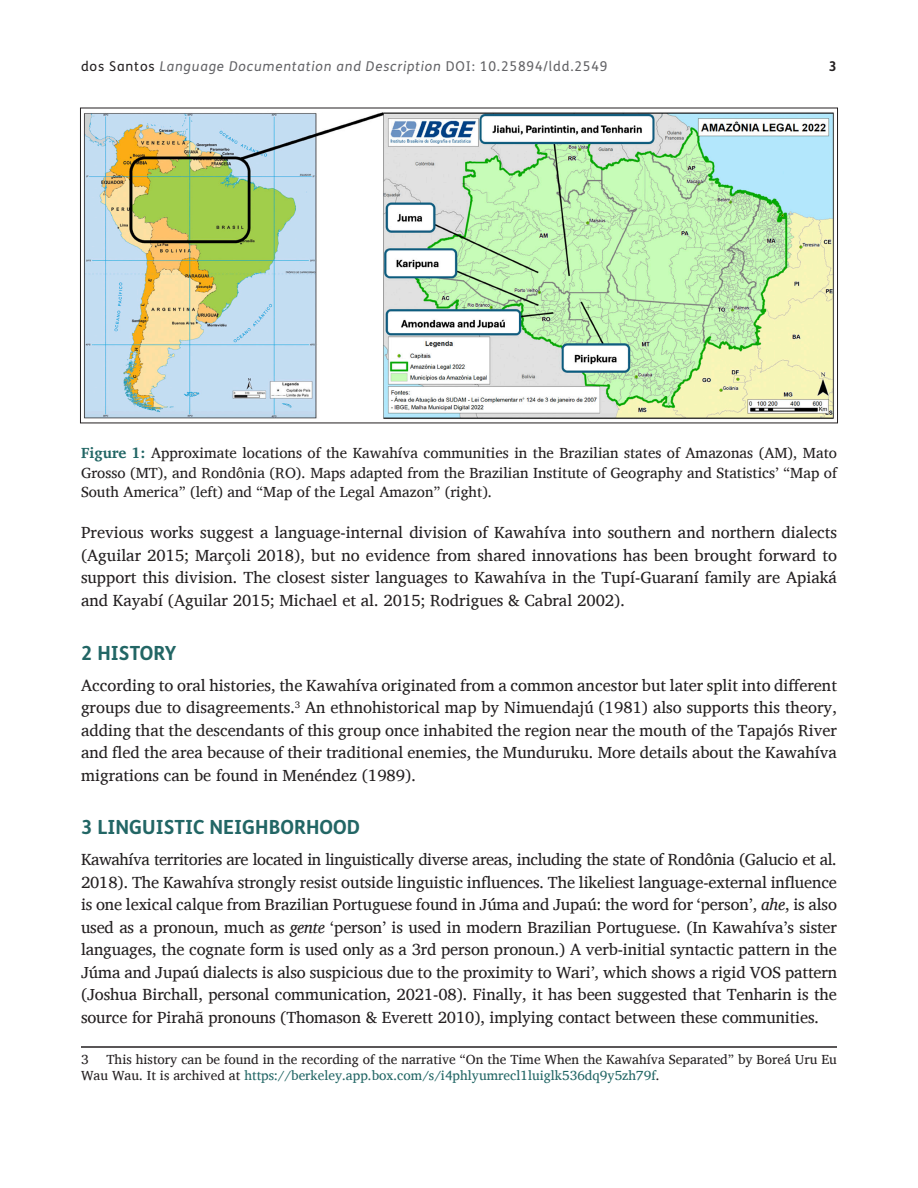
<style>
.page{position:relative;width:918px;height:1188px;background:#fff}
.page>*{position:absolute;margin:0;border:0;box-sizing:border-box;transform-origin:0 0}
.t1{font:700 19.5px "FS Me";color:#226665}
.Body_Copy{font:16.5px/22.5px "Charis SIL";color:#231f20;text-align:justify}
.Figure_copy{font:15px/19.5px "Charis SIL";color:#231f20;text-align:justify}
.Footnote{font:13.5px/16.5px "Charis SIL";color:#231f20}
.t2{font:italic 13.5px "FS Me";letter-spacing:.06em;color:#636366}
.t3{font:700 13.5px "FS Me";color:#231f20}
.s1{font-style:normal;color:#231f20}
.s2{font-style:normal}
.s3{font-weight:700;color:#226665}
.s4{font-style:italic}
.s5{color:#226665}
</style>
<div class="page">
<hr style="left:81px;top:1046px;width:756px;height:2px;background:#231f20">
<img style="left:83px;top:112px;width:751px;height:307px">
<p class="t2" style="left:81px;top:59px;width:528px"><span class="s1">dos Santos</span> Language Documentation and Description <span class="s2">DOI: 10.25894/ldd.2549</span></p>
<p class="t3" style="left:829px;top:58px;width:9px">3</p>
<p class="Figure_copy" style="left:81px;top:443px;width:757px"><span class="s3">Figure 1:</span> Approximate locations of the Kawahíva communities in the Brazilian states of Amazonas (AM), Mato Grosso (MT), and Rondônia (RO). Maps adapted from the Brazilian Institute of Geography and Statistics’ “Map of South America” (left) and “Map of the Legal Amazon” (right).</p>
<p class="Body_Copy" style="left:81px;top:521px;width:758px">Previous works suggest a language-internal division of Kawahíva into southern and northern dialects (Aguilar 2015; Marçoli 2018), but no evidence from shared innovations has been brought forward to support this division. The closest sister languages to Kawahíva in the Tupí-Guaraní family are Apiaká and Kayabí (Aguilar 2015; Michael et al. 2015; Rodrigues &amp; Cabral 2002).</p>
<h1 class="t1" style="left:81px;top:641px;width:97px">2 HISTORY</h1>
<p class="Body_Copy" style="left:81px;top:674px;width:758px">According to oral histories, the Kawahíva originated from a common ancestor but later split into different groups due to disagreements.<sup>3</sup> An ethnohistorical map by Nimuendajú (1981) also supports this theory, adding that the descendants of this group once inhabited the region near the mouth of the Tapajós River and fled the area because of their traditional enemies, the Munduruku. More details about the Kawahíva migrations can be found in Menéndez (1989).</p>
<h1 class="t1" style="left:81px;top:815px;width:280px">3 LINGUISTIC NEIGHBORHOOD</h1>
<p class="Body_Copy" style="left:81px;top:848px;width:758px">Kawahíva territories are located in linguistically diverse areas, including the state of Rondônia (Galucio et al.<br>2018). The Kawahíva strongly resist outside linguistic influences. The likeliest language-external influence is one lexical calque from Brazilian Portuguese found in Júma and Jupaú: the word for ‘person’, <span class="s4">ahe</span>, is also used as a pronoun, much as <span class="s4">gente</span> ‘person’ is used in modern Brazilian Portuguese. (In Kawahíva’s sister languages, the cognate form is used only as a 3rd person pronoun.) A verb-initial syntactic pattern in the Júma and Jupaú dialects is also suspicious due to the proximity to Wari’, which shows a rigid VOS pattern (Joshua Birchall, personal communication, 2021-08). Finally, it has been suggested that Tenharin is the source for Pirahã pronouns (Thomason &amp; Everett 2010), implying contact between these communities.</p>
<p class="Footnote" style="left:81px;top:1051px;width:9px">3</p>
<p class="Footnote" style="left:81px;top:1051px;width:758px;text-indent:26px">This history can be found in the recording of the narrative “On the Time When the Kawahíva Separated” by Boreá Uru Eu<br>Wau Wau. It is archived at <span class="s5">https://berkeley.app.box.com/s/i4phlyumrecl1luiglk536dq9y5zh79f</span>.</p>
</div>
